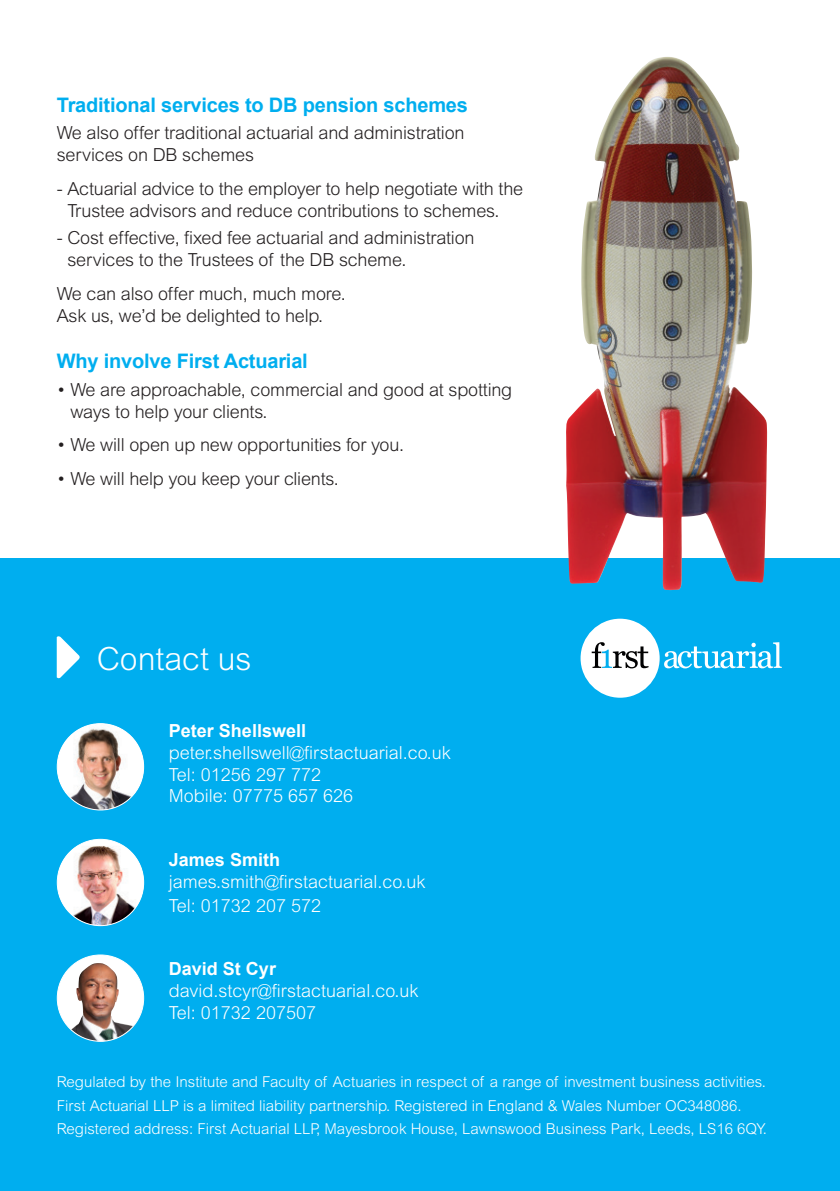
<style>
.page{position:relative;width:840px;height:1191px;background:#fff}
.page>*{position:absolute;margin:0;border:0;box-sizing:border-box;transform-origin:0 0}
.t1{font:300 32px "Arial";color:#fff}
.t2{font:700 20px "Arial";letter-spacing:-.01em;color:#00aeef}
.t3{font:300 18px/22px "Arial";letter-spacing:-.01em;color:#231f20}
.t4{font:300 18px/21.6px "Arial";color:#fff}
.t5{font:700 18px "Arial";color:#fff}
.t6{font:300 15px/23.6px "Arial";color:#fff}
</style>
<div class="page">
<div style="left:0;top:558px;width:839px;height:633px;background:#00aeef"></div>
<svg style="left:57px;top:636px;width:23px;height:43px"></svg>
<img style="left:59px;top:723px;width:84px;height:87px">
<img style="left:59px;top:845px;width:85px;height:80px">
<div style="left:57px;top:955px;width:87px;height:86px;background:#fff;border-radius:50%"></div>
<img style="left:71px;top:963px;width:62px;height:78px">
<img style="left:566px;top:58px;width:200px;height:532px">
<svg style="left:580px;top:618px;width:201px;height:79px"></svg>
<p class="t2" style="left:57px;top:91px;width:412px">Traditional services to DB pension schemes</p>
<p class="t3" style="left:57px;top:122px;width:409px">We also offer traditional actuarial and administration services on DB schemes</p>
<p class="t3" style="left:67px;top:177px;width:457px;text-indent:-11px">- Actuarial advice to the employer to help negotiate with the<br>Trustee advisors and reduce contributions to schemes.</p>
<p class="t3" style="left:67px;top:227px;width:408px;text-indent:-11px">- Cost effective, fixed fee actuarial and administration services to the Trustees of the DB scheme.</p>
<p class="t3" style="left:57px;top:282px;width:290px">We can also offer much, much more.<br>Ask us, we’d be delighted to help.</p>
<p class="t2" style="left:57px;top:348px;width:252px">Why involve First Actuarial</p>
<p class="t3" style="left:70px;top:378px;width:443px;text-indent:-14px">• We are approachable, commercial and good at spotting ways to help your clients.</p>
<p class="t3" style="left:57px;top:434px;width:349px">• We will open up new opportunities for you.</p>
<p class="t3" style="left:57px;top:467px;width:283px">• We will help you keep your clients.</p>
<h1 class="t1" style="left:97px;top:640px;width:156px">Contact us</h1>
<p class="t5" style="left:169px;top:719px;width:139px">Peter Shellswell</p>
<p class="t4" style="left:169px;top:742px;width:283px">peter.shellswell@firstactuarial.co.uk<br>Tel: 01256 297 772<br>Mobile: 07775 657 626</p>
<p class="t5" style="left:169px;top:847px;width:113px">James Smith</p>
<p class="t4" style="left:169px;top:869px;width:258px;line-height:24px">james.smith@firstactuarial.co.uk<br>Tel: 01732 207 572</p>
<p class="t5" style="left:169px;top:957px;width:109px">David St Cyr</p>
<p class="t4" style="left:169px;top:979px;width:251px">david.stcyr@firstactuarial.co.uk<br>Tel: 01732 207507</p>
<p class="t6" style="left:57px;top:1069px;width:711px">Regulated by the Institute and Faculty of Actuaries in respect of a range of investment business activities.<br>First Actuarial LLP is a limited liability partnership. Registered in England &amp; Wales Number OC348086.<br>Registered address: First Actuarial LLP, Mayesbrook House, Lawnswood Business Park, Leeds, LS16 6QY.</p>
</div>
